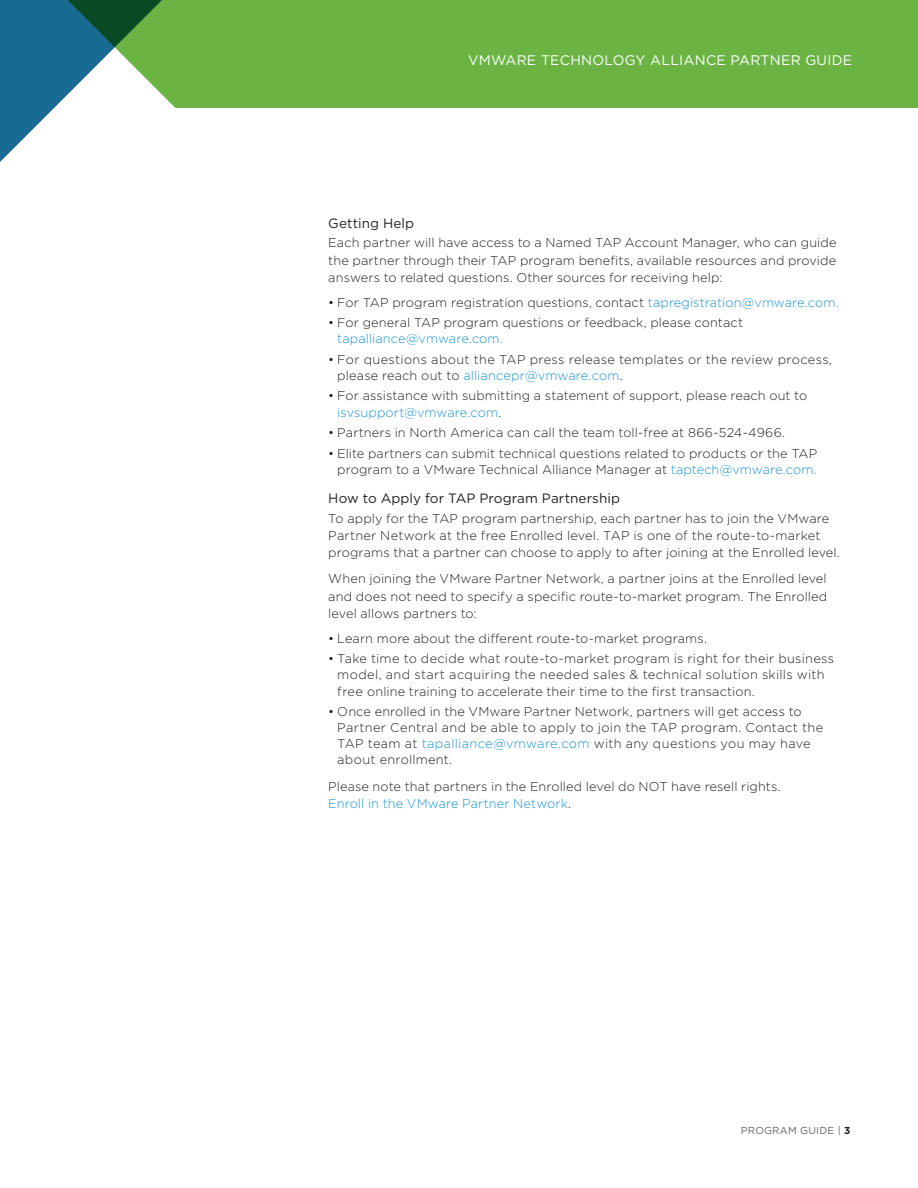
<style>
.page{position:relative;width:918px;height:1188px;background:#fff}
.page>*{position:absolute;margin:0;border:0;box-sizing:border-box;transform-origin:0 0}
.t1{font:13.8px "Gotham";letter-spacing:.02em;color:#fff}
._5a_SUBHEAD-2-BLK{font:13.5px "Gotham";letter-spacing:.005em;color:#231f20}
._3a_BODY_TEXT{font:300 12.75px/16.2px "Gotham";letter-spacing:.01em;color:#231f20}
.t2{font:10.2px "Gotham";letter-spacing:.02em;color:#636265}
.s1{color:#1c94d2}
.s2{font-weight:700;color:#231f20}
</style>
<div class="page">
<div style="left:176px;top:0;width:742px;height:108px;background:#6bb444"></div>
<svg style="left:0;top:0;width:176px;height:162px"></svg>
<p class="t1" style="left:468px;top:51px;width:386px">VMWARE TECHNOLOGY ALLIANCE PARTNER GUIDE</p>
<p class="_5a_SUBHEAD-2-BLK" style="left:328px;top:214px;width:87px">Getting Help</p>
<p class="_3a_BODY_TEXT" style="left:328px;top:234px;width:510px;line-height:17.2px;text-align:justify">Each partner will have access to a Named TAP Account Manager, who can guide the partner through their TAP program benefits, available resources and provide answers to related questions. Other sources for receiving help:</p>
<p class="_3a_BODY_TEXT" style="left:328px;top:294px;width:512px">• For TAP program registration questions, contact <span class="s1">tapregistration@vmware.com.</span></p>
<p class="_3a_BODY_TEXT" style="left:337px;top:314px;width:407px;text-indent:-9px">• For general TAP program questions or feedback, please contact <span class="s1">tapalliance@vmware.com.</span></p>
<p class="_3a_BODY_TEXT" style="left:337px;top:351px;width:496px;text-indent:-9px">• For questions about the TAP press release templates or the review process, please reach out to <span class="s1">alliancepr@vmware.com</span>.</p>
<p class="_3a_BODY_TEXT" style="left:337px;top:388px;width:471px;text-indent:-9px">• For assistance with submitting a statement of support, please reach out to <span class="s1">isvsupport@vmware.com</span>.</p>
<p class="_3a_BODY_TEXT" style="left:328px;top:424px;width:458px">• Partners in North America can call the team toll-free at 866-524-4966.</p>
<p class="_3a_BODY_TEXT" style="left:328px;top:445px;width:491px;text-align:right">• Elite partners can submit technical questions related to products or the TAP program to a VMware Technical Alliance Manager at <span class="s1">taptech@vmware.com.</span></p>
<p class="_5a_SUBHEAD-2-BLK" style="left:328px;top:490px;width:293px">How to Apply for TAP Program Partnership</p>
<p class="_3a_BODY_TEXT" style="left:328px;top:509px;width:513px;line-height:17.2px">To apply for the TAP program partnership, each partner has to join the VMware<br>Partner Network at the free Enrolled level. TAP is one of the route-to-market programs that a partner can choose to apply to after joining at the Enrolled level.</p>
<p class="_3a_BODY_TEXT" style="left:328px;top:570px;width:500px;line-height:17.2px;text-align:justify">When joining the VMware Partner Network, a partner joins at the Enrolled level and does not need to specify a specific route-to-market program. The Enrolled level allows partners to:</p>
<p class="_3a_BODY_TEXT" style="left:328px;top:630px;width:380px">• Learn more about the different route-to-market programs.</p>
<p class="_3a_BODY_TEXT" style="left:337px;top:650px;width:498px;text-indent:-9px">• Take time to decide what route-to-market program is right for their business model, and start acquiring the needed sales &amp; technical solution skills with free online training to accelerate their time to the first transaction.</p>
<p class="_3a_BODY_TEXT" style="left:337px;top:703px;width:487px;text-indent:-9px">• Once enrolled in the VMware Partner Network, partners will get access to Partner Central and be able to apply to join the TAP program. Contact the TAP team at <span class="s1">tapalliance@vmware.com</span> with any questions you may have about enrollment.</p>
<p class="_3a_BODY_TEXT" style="left:328px;top:777px;width:454px;line-height:17.2px">Please note that partners in the Enrolled level do NOT have resell rights.<br><span class="s1">Enroll in the VMware Partner Network</span>.</p>
<p class="t2" style="left:741px;top:1124px;width:111px">PROGRAM GUIDE | <span class="s2">3</span></p>
</div>
